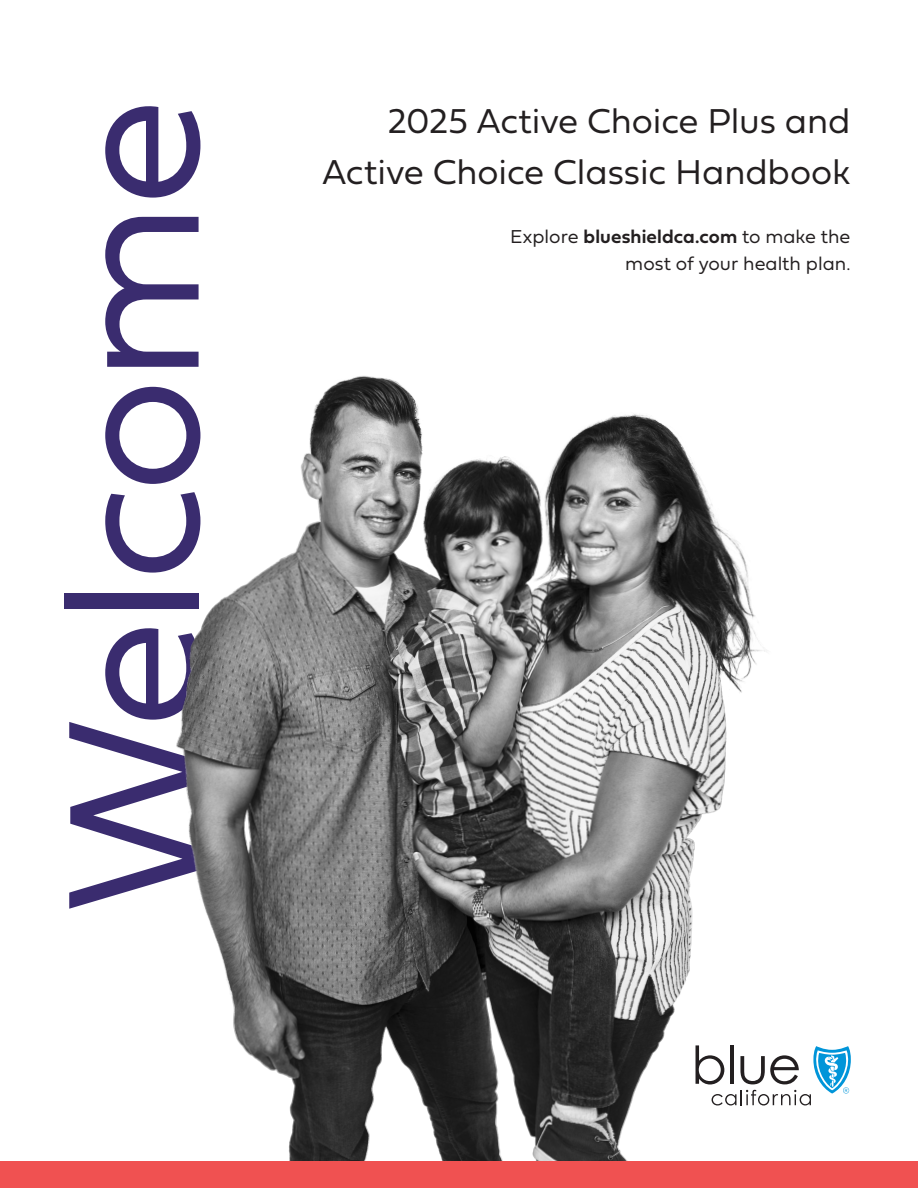
<style>
.page{position:relative;width:918px;height:1188px;background:#fff}
.page>*{position:absolute;margin:0;border:0;box-sizing:border-box;transform-origin:0 0}
.t1{font:195px "Fieldwork Geo Light";letter-spacing:-.025em;color:#3a2c6f}
.t2{font:36px/51px "Fieldwork Geo Light";letter-spacing:-.005em;color:#231f20;text-align:right}
.t3{font:19.5px/27px "Fieldwork Geo Light";color:#231f20;text-align:right}
.s1{font-family:"Fieldwork Geo Demibold"}
</style>
<div class="page">
<svg style="left:803px;top:1046px;width:48px;height:60px"></svg>
<img style="left:176px;top:376px;width:627px;height:785px">
<div style="left:0;top:1161px;width:918px;height:27px;background:#f05151"></div>
<p class="t1" style="left:-20px;top:912px;width:817px;rotate:-90deg">Welcome</p>
<p class="t2" style="left:322px;top:94px;width:530px">2025 Active Choice Plus and<br>Active Choice Classic Handbook</p>
<p class="t3" style="left:510px;top:222px;width:342px">Explore <span class="s1">blueshieldca.com</span> to make the most of your health plan.</p>
</div>
